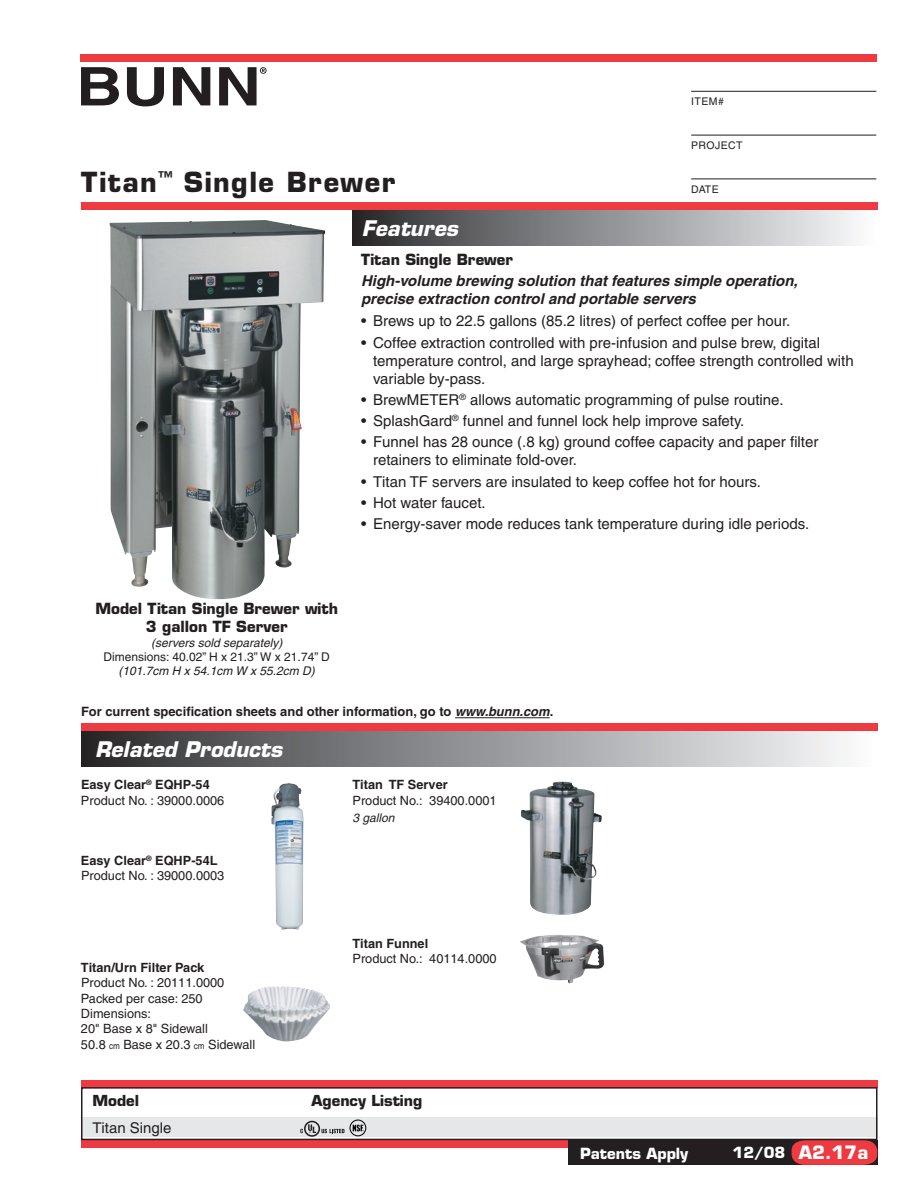
<style>
.page{position:relative;width:918px;height:1188px;background:#fff}
.page>*{position:absolute;margin:0;border:0;box-sizing:border-box;transform-origin:0 0}
.t1{font:700 27px "Eurostile";letter-spacing:.055em;color:#231f20}
.t2{font:italic 700 21px "Eurostile";color:#fff}
.t3{font:700 18px "Eurostile";color:#fff}
.t4{font:15px/18px "Helvetica";color:#231f20}
.t5{font:italic 700 15px/18px "Helvetica";color:#231f20}
.t6{font:700 15px/18px "Eurostile";color:#231f20;text-align:center}
.t7{font:700 15px "Eurostile";color:#fff}
.t8{font:700 14.85px "Eurostile";color:#231f20}
.t9{font:14.85px "Helvetica";color:#231f20}
.t10{font:700 12.9px "Helvetica";color:#231f20}
.t11{font:12.75px/15.3px "Helvetica";color:#231f20}
.t12{font:700 12.75px "Helvetica";color:#231f20}
.t13{font:italic 12px "Helvetica";color:#231f20}
.t14{font:12px "Helvetica";color:#231f20}
.t15{font:10.5px "Helvetica";letter-spacing:.04em;color:#231f20}
.s1{font-style:italic}
.s2{font-weight:700}
.s3{font-size:9px}
.s4{font-size:15px}
</style>
<div class="page">
<div style="left:81px;top:1140px;width:487px;height:8px;background:#ee3a41"></div>
<div style="left:568px;top:1140px;width:310px;height:25px;background:#231f20"></div>
<div style="left:352px;top:210px;width:526px;height:35px;background:linear-gradient(to right,#2c2c2f,#fcfdff)"></div>
<div style="left:81px;top:731px;width:797px;height:36px;background:linear-gradient(to right,#2c2c2f,#fcfeff)"></div>
<div style="left:81px;top:202px;width:797px;height:8px;background:#ee3a41"></div>
<svg style="left:81px;top:67px;width:38px;height:38px"></svg>
<svg style="left:127px;top:67px;width:37px;height:39px"></svg>
<svg style="left:173px;top:67px;width:37px;height:38px"></svg>
<svg style="left:219px;top:67px;width:48px;height:38px"></svg>
<div style="left:80px;top:54px;width:796px;height:8px;background:#ee3a41"></div>
<hr style="left:691px;top:91px;width:185px;height:1px;background:#231f20">
<hr style="left:691px;top:135px;width:185px;height:1px;background:#231f20">
<hr style="left:691px;top:179px;width:185px;height:1px;background:#231f20">
<div style="left:81px;top:724px;width:797px;height:7px;background:#ee3a41"></div>
<hr style="left:455px;top:717px;width:95px;height:1px;background:#231f20">
<svg style="left:792px;top:1140px;width:85px;height:25px;background:#e1383e"></svg>
<div style="left:81px;top:1118px;width:797px;height:19px;background:#e6e7e9"></div>
<div style="left:81px;top:1080px;width:797px;height:8px;background:#ee3a41"></div>
<div style="left:81px;top:1087px;width:796px;height:53px;border:1px solid #231f20"></div>
<div style="left:304px;top:1121px;width:16px;height:16px;border:2px solid #231f20;border-radius:50%"></div>
<svg style="left:300px;top:1124px;width:44px;height:9px"></svg>
<div style="left:350px;top:1120px;width:16px;height:16px;border:1px solid #000;border-radius:50%"></div>
<svg style="left:353px;top:1125px;width:11px;height:6px"></svg>
<img style="left:110px;top:220px;width:215px;height:380px">
<img style="left:521px;top:782px;width:81px;height:133px">
<img style="left:272px;top:783px;width:32px;height:147px">
<img style="left:243px;top:986px;width:87px;height:55px">
<img style="left:520px;top:935px;width:84px;height:49px">
<h1 class="t1" style="left:81px;top:165px;width:316px">Titan<sup>™</sup> Single Brewer</h1>
<h2 class="t2" style="left:362px;top:215px;width:98px">Features</h2>
<p class="t15" style="left:691px;top:95px;width:34px">Item#</p>
<p class="t15" style="left:691px;top:139px;width:53px">Project</p>
<p class="t15" style="left:691px;top:183px;width:29px">Date</p>
<p class="t6" style="left:361px;top:250px;width:153px">Titan Single Brewer</p>
<p class="t5" style="left:361px;top:271px;width:438px">High-volume brewing solution that features simple operation, precise extraction control and portable servers</p>
<p class="t4" style="left:361px;top:312px;width:431px">• Brews up to 22.5 gallons (85.2 litres) of perfect coffee per hour.</p>
<p class="t4" style="left:373px;top:333px;width:482px;text-indent:-12px">• Coffee extraction controlled with pre-infusion and pulse brew, digital temperature control, and large sprayhead; coffee strength controlled with variable by-pass.</p>
<p class="t4" style="left:361px;top:390px;width:424px">• BrewMETER<sup>®</sup> allows automatic programming of pulse routine.</p>
<p class="t4" style="left:361px;top:412px;width:385px">• SplashGard<sup>®</sup> funnel and funnel lock help improve safety.</p>
<p class="t4" style="left:373px;top:433px;width:447px;text-indent:-12px">• Funnel has 28 ounce (.8 kg) ground coffee capacity and paper filter retainers to eliminate fold-over.</p>
<p class="t4" style="left:361px;top:472px;width:402px">• Titan TF servers are insulated to keep coffee hot for hours.</p>
<p class="t4" style="left:361px;top:493px;width:126px">• Hot water faucet.</p>
<p class="t4" style="left:361px;top:515px;width:450px">• Energy-saver mode reduces tank temperature during idle periods.</p>
<p class="t6" style="left:95px;top:600px;width:244px">Model Titan Single Brewer with<br>3 gallon TF Server</p>
<p class="t13" style="left:151px;top:636px;width:133px">(servers sold separately)</p>
<p class="t14" style="left:104px;top:650px;width:228px">Dimensions: 40.02” H x 21.3” W x 21.74” D</p>
<p class="t13" style="left:119px;top:664px;width:198px">(101.7cm H x 54.1cm W x 55.2cm D)</p>
<p class="t10" style="left:81px;top:704px;width:474px">For current specification sheets and other information, go to <span class="s1">www.bunn.com</span>.</p>
<h2 class="t2" style="left:95px;top:736px;width:189px">Related Products</h2>
<p class="t11" style="left:81px;top:777px;width:145px"><span class="s2">Easy Clear</span><sup>®</sup> <span class="s2">EQHP-54<br></span>Product No. : 39000.0006</p>
<p class="t11" style="left:81px;top:853px;width:145px"><span class="s2">Easy Clear</span><sup>®</sup> <span class="s2">EQHP-54L<br></span>Product No. : 39000.0003</p>
<p class="t12" style="left:81px;top:960px;width:125px">Titan/Urn Filter Pack</p>
<p class="t11" style="left:81px;top:975px;width:176px">Product No. : 20111.0000<br>Packed per case: 250<br>Dimensions:<br>20" Base x 8" Sidewall<br>50.8 <span class="s3">cm</span> Base x 20.3 <span class="s3">cm</span> Sidewall</p>
<p class="t12" style="left:352px;top:777px;width:97px">Titan TF Server</p>
<p class="t11" style="left:352px;top:792px;width:146px">Product No.: 39400.0001</p>
<p class="t13" style="left:352px;top:811px;width:44px">3 gallon</p>
<p class="t12" style="left:352px;top:936px;width:77px">Titan Funnel</p>
<p class="t11" style="left:352px;top:951px;width:146px">Product No.: 40114.0000</p>
<p class="t8" style="left:92px;top:1091px;width:48px">Model</p>
<p class="t8" style="left:312px;top:1091px;width:112px">Agency Listing</p>
<p class="t9" style="left:92px;top:1120px;width:81px">Titan Single</p>
<p class="t7" style="left:580px;top:1144px;width:110px">Patents Apply</p>
<p class="t3" style="left:733px;top:1142px;width:137px"><span class="s4">12/08</span> A2.17a</p>
</div>
